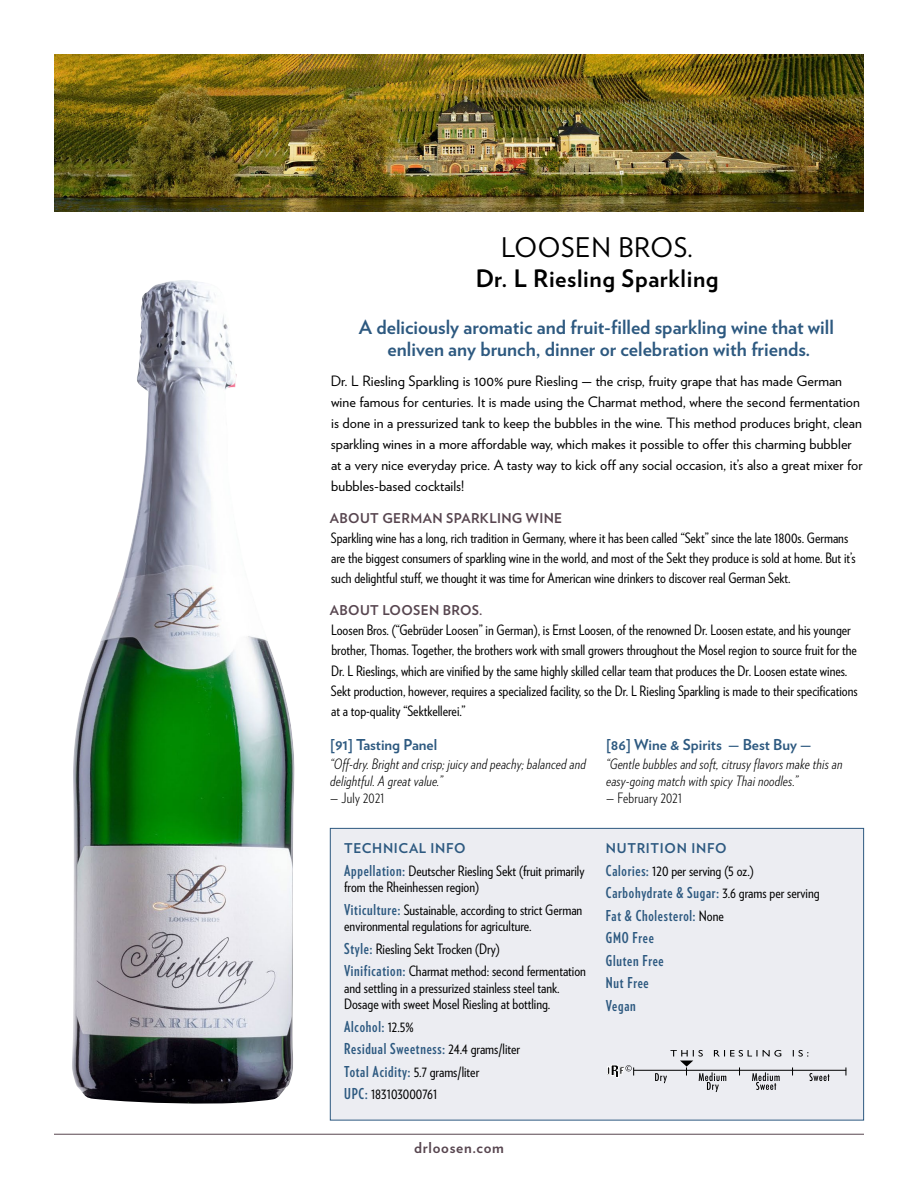
<style>
.page{position:relative;width:918px;height:1188px;background:#fff}
.page>*{position:absolute;margin:0;border:0;box-sizing:border-box;transform-origin:0 0}
.HD_1-V{font:27px "Verlag";letter-spacing:.02em;color:#000}
.HD_1A-V{font:700 24px "Verlag";letter-spacing:.025em;color:#000}
.Subhead_Description{font:700 19.5px/22.5px "Verlag";color:#2d5980;text-align:center}
.Tech_Info_Bullets{font:700 15px "Verlag Compressed";letter-spacing:.05em;color:#2d5980}
.Publication_Name{font:700 15px "Verlag";color:#2d5980}
.t1{font:700 15px "Verlag";letter-spacing:.05em;color:#57454f}
.Text-Verlag_Condense{font:14.25px/20.2px "Verlag Condensed";color:#000}
.Text-Verlag{font:14.25px/21px "Verlag";color:#000}
.Tech_Info_Bullets-2{font:14.25px/16.5px "Verlag Condensed";color:#000}
.Review_Text{font:italic 300 14.25px/17.2px "Verlag Condensed";letter-spacing:.015em;color:#000}
.Review_Text-2{font:300 14.25px "Verlag Condensed";letter-spacing:.015em;color:#000}
.subhd_1{font:700 13.5px "Verlag";letter-spacing:.025em;color:#57454f}
.Subhead-Tech_Info{font:700 13.5px "Verlag";letter-spacing:.05em;color:#2d5980}
.Tech_Info_Bullets-3{font:700 13.5px "Verlag";letter-spacing:.05em;color:#2d5980}
.s1{font-family:"Verlag Compressed";font-weight:700;font-size:15px;color:#2d5980}
.s2{font-family:"Verlag Condensed";font-weight:400;font-size:14.25px;color:#000}
</style>
<div class="page">
<hr style="left:54px;top:1134px;width:810px;height:1px;background:#57454f">
<img style="left:54px;top:54px;width:810px;height:158px">
<img style="left:72px;top:280px;width:223px;height:824px">
<div style="left:330px;top:828px;width:534px;height:292px;background:#ecedf2"></div>
<div style="left:330px;top:828px;width:534px;height:292px;border:1px solid #2d5980"></div>
<svg style="left:608px;top:1065px;width:26px;height:13px"></svg>
<hr style="left:634px;top:1070px;width:212px;height:1px;background:#000">
<svg style="left:655px;top:1050px;width:175px;height:42px"></svg>
<p class="HD_1-V" style="left:501px;top:227px;width:193px">LOOSEN BROS.</p>
<p class="HD_1A-V" style="left:476px;top:260px;width:244px">Dr. L Riesling Sparkling</p>
<p class="Subhead_Description" style="left:359px;top:314px;width:477px">A deliciously aromatic and fruit-filled sparkling wine that will enliven any brunch, dinner or celebration with friends.</p>
<p class="Text-Verlag" style="left:331px;top:370px;width:533px">Dr. L Riesling Sparkling is 100% pure Riesling — the crisp, fruity grape that has made German wine famous for centuries. It is made using the Charmat method, where the second fermentation is done in a pressurized tank to keep the bubbles in the wine. This method produces bright, clean sparkling wines in a more affordable way, which makes it possible to offer this charming bubbler at a very nice everyday price. A tasty way to kick off any social occasion, it’s also a great mixer for bubbles-based cocktails!</p>
<p class="subhd_1" style="left:330px;top:507px;width:234px">ABOUT GERMAN SPARKLING WINE</p>
<p class="Text-Verlag_Condense" style="left:331px;top:527px;width:526px">Sparkling wine has a long, rich tradition in Germany, where it has been called “Sekt” since the late 1800s. Germans are the biggest consumers of sparkling wine in the world, and most of the Sekt they produce is sold at home. But it’s such delightful stuff, we thought it was time for American wine drinkers to discover real German Sekt.</p>
<p class="subhd_1" style="left:330px;top:599px;width:154px">ABOUT LOOSEN BROS.</p>
<p class="Text-Verlag_Condense" style="left:331px;top:619px;width:528px">Loosen Bros. (“Gebrüder Loosen” in German), is Ernst Loosen, of the renowned Dr. Loosen estate, and his younger brother, Thomas. Together, the brothers work with small growers throughout the Mosel region to source fruit for the Dr. L Rieslings, which are vinified by the same highly skilled cellar team that produces the Dr. Loosen estate wines.<br>Sekt production, however, requires a specialized facility, so the Dr. L Riesling Sparkling is made to their specifications at a top-quality “Sektkellerei.”</p>
<p class="Publication_Name" style="left:330px;top:733px;width:108px">[91] Tasting Panel</p>
<p class="Review_Text" style="left:330px;top:754px;width:257px">“Off-dry. Bright and crisp; juicy and peachy; balanced and delightful. A great value.”</p>
<p class="Review_Text-2" style="left:330px;top:788px;width:56px">— July 2021</p>
<p class="Subhead-Tech_Info" style="left:344px;top:838px;width:123px">TECHNICAL INFO</p>
<p class="Tech_Info_Bullets-2" style="left:344px;top:862px;width:242px"><span class="s1">Appellation:</span> Deutscher Riesling Sekt (fruit primarily from the Rheinhessen region)</p>
<p class="Tech_Info_Bullets-2" style="left:344px;top:901px;width:240px"><span class="s1">Viticulture:</span> Sustainable, according to strict German environmental regulations for agriculture.</p>
<p class="Tech_Info_Bullets-2" style="left:344px;top:940px;width:157px"><span class="s1">Style:</span> Riesling Sekt Trocken (Dry)</p>
<p class="Tech_Info_Bullets-2" style="left:344px;top:962px;width:243px"><span class="s1">Vinification:</span> Charmat method: second fermentation and settling in a pressurized stainless steel tank.<br>Dosage with sweet Mosel Riesling at bottling.</p>
<p class="Tech_Info_Bullets" style="left:344px;top:1015px;width:71px">Alcohol: <span class="s2">12.5%</span></p>
<p class="Tech_Info_Bullets" style="left:344px;top:1038px;width:178px">Residual Sweetness: <span class="s2">24.4 grams/liter</span></p>
<p class="Tech_Info_Bullets-2" style="left:344px;top:1063px;width:137px"><span class="s1">Total Acidity:</span> 5.7 grams/liter</p>
<p class="Tech_Info_Bullets-2" style="left:344px;top:1085px;width:95px"><span class="s1">UPC:</span> 183103000761</p>
<p class="t1" style="left:414px;top:1135px;width:91px">drloosen.com</p>
<p class="Publication_Name" style="left:606px;top:733px;width:207px">[86] Wine &amp; Spirits — Best Buy —</p>
<p class="Review_Text" style="left:606px;top:754px;width:238px">“Gentle bubbles and soft, citrusy flavors make this an easy-going match with spicy Thai noodles.”</p>
<p class="Review_Text-2" style="left:606px;top:788px;width:77px">— February 2021</p>
<p class="Tech_Info_Bullets-3" style="left:606px;top:838px;width:122px">NUTRITION INFO</p>
<p class="Tech_Info_Bullets-2" style="left:606px;top:862px;width:149px"><span class="s1">Calories:</span> 120 per serving (5 oz.)</p>
<p class="Tech_Info_Bullets" style="left:606px;top:882px;width:215px">Carbohydrate &amp; Sugar: <span class="s2">3.6 grams per serving</span></p>
<p class="Tech_Info_Bullets" style="left:606px;top:904px;width:119px">Fat &amp; Cholesterol: <span class="s2">None</span></p>
<p class="Tech_Info_Bullets" style="left:606px;top:927px;width:49px">GMO Free</p>
<p class="Tech_Info_Bullets" style="left:606px;top:949px;width:59px">Gluten Free</p>
<p class="Tech_Info_Bullets" style="left:606px;top:972px;width:44px">Nut Free</p>
<p class="Tech_Info_Bullets" style="left:606px;top:994px;width:31px">Vegan</p>
</div>
